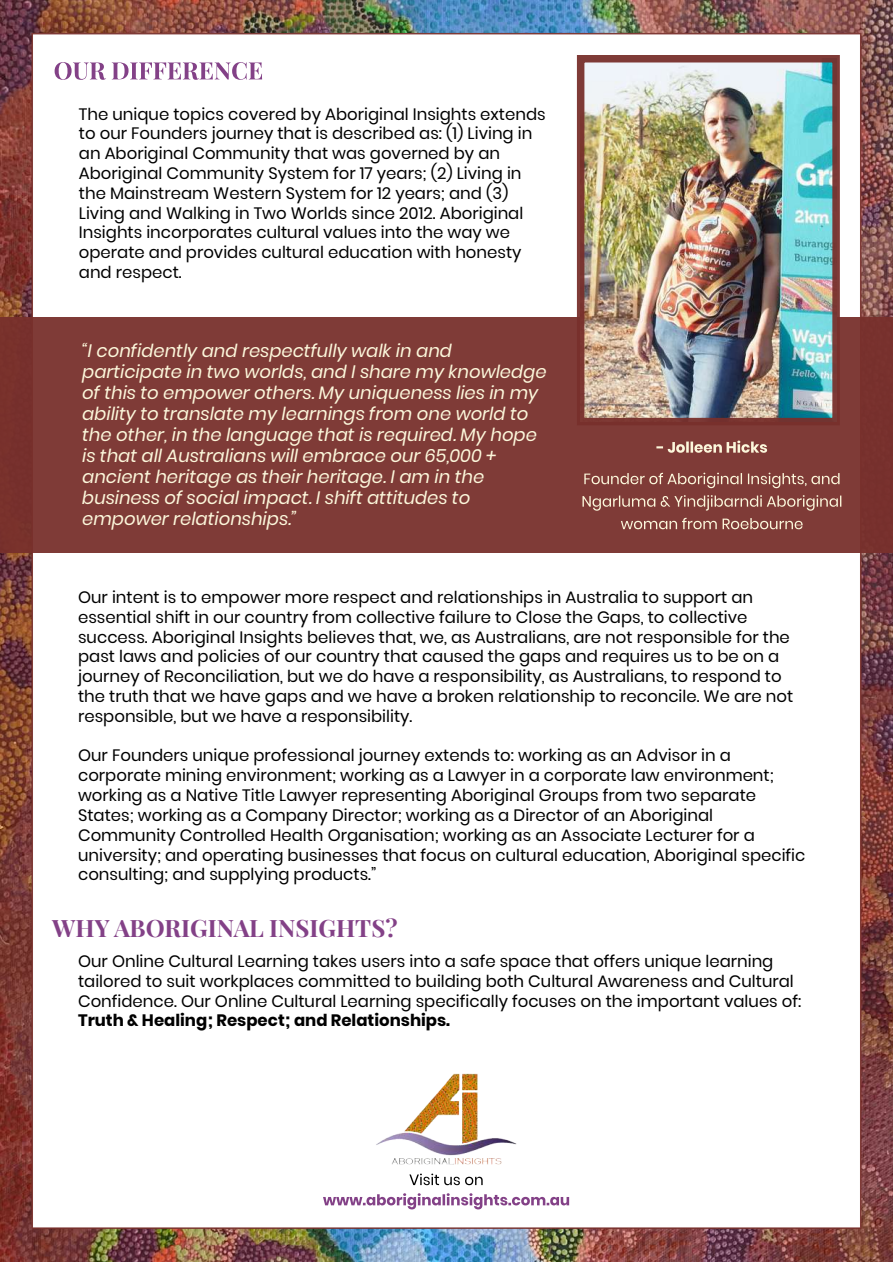
<style>
.page{position:relative;width:893px;height:1262px;background:#fff}
.page>*{position:absolute;margin:0;border:0;box-sizing:border-box;transform-origin:0 0}
.t1{font:700 24px "Playfair Display";color:#834187}
.t2{font:italic 18px/21px "Poppins";color:#fcf7db}
.t3{font:16.5px/19.8px "Poppins";color:#000}
.t4{font:700 16.5px "Poppins";color:#000}
</style>
<div class="page">
<img style="left:0;top:0;width:892px;height:1262px">
<div style="left:32px;top:34px;width:828px;height:1194px;background:#fff"></div>
<svg style="left:55px;top:62px;width:51px;height:18px"></svg>
<svg style="left:112px;top:62px;width:150px;height:18px"></svg>
<div style="left:0;top:317px;width:892px;height:235px;background:#7f3b37"></div>
<svg style="left:656px;top:440px;width:111px;height:13px"></svg>
<svg style="left:584px;top:472px;width:255px;height:16px"></svg>
<svg style="left:582px;top:495px;width:259px;height:16px"></svg>
<svg style="left:621px;top:518px;width:95px;height:11px"></svg>
<svg style="left:722px;top:518px;width:80px;height:11px"></svg>
<img style="left:586px;top:64px;width:244px;height:352px">
<div style="left:577px;top:55px;width:262px;height:370px;border:8px solid #78302c"></div>
<svg style="left:409px;top:1173px;width:73px;height:12px"></svg>
<svg style="left:323px;top:1193px;width:246px;height:16px"></svg>
<img style="left:376px;top:1073px;width:141px;height:92px">
<p class="t3" style="left:79px;top:104px;width:468px">The unique topics covered by Aboriginal Insights extends to our Founders journey that is described as: (1) Living in an Aboriginal Community that was governed by an Aboriginal Community System for 17 years; (2) Living in the Mainstream Western System for 12 years; and (3)<br>Living and Walking in Two Worlds since 2012. Aboriginal Insights incorporates cultural values into the way we operate and provides cultural education with honesty and respect.</p>
<p class="t2" style="left:82px;top:340px;width:466px">“I confidently and respectfully walk in and participate in two worlds, and I share my knowledge of this to empower others. My uniqueness lies in my ability to translate my learnings from one world to the other, in the language that is required. My hope is that all Australians will embrace our 65,000 + ancient heritage as their heritage. I am in the business of social impact. I shift attitudes to empower relationships.”</p>
<p class="t3" style="left:78px;top:587px;width:716px">Our intent is to empower more respect and relationships in Australia to support an essential shift in our country from collective failure to Close the Gaps, to collective success. Aboriginal Insights believes that, we, as Australians, are not responsible for the past laws and policies of our country that caused the gaps and requires us to be on a journey of Reconciliation, but we do have a responsibility, as Australians, to respond to the truth that we have gaps and we have a broken relationship to reconcile. We are not responsible, but we have a responsibility.</p>
<p class="t3" style="left:78px;top:746px;width:728px">Our Founders unique professional journey extends to: working as an Advisor in a corporate mining environment; working as a Lawyer in a corporate law environment; working as a Native Title Lawyer representing Aboriginal Groups from two separate States; working as a Company Director; working as a Director of an Aboriginal Community Controlled Health Organisation; working as an Associate Lecturer for a university; and operating businesses that focus on cultural education, Aboriginal specific consulting; and supplying products.”</p>
<h1 class="t1" style="left:52px;top:909px;width:347px">WHY ABORIGINAL INSIGHTS?</h1>
<p class="t3" style="left:78px;top:951px;width:724px">Our Online Cultural Learning takes users into a safe space that offers unique learning tailored to suit workplaces committed to building both Cultural Awareness and Cultural<br>Confidence. Our Online Cultural Learning specifically focuses on the important values of:</p>
<p class="t4" style="left:78px;top:1011px;width:373px">Truth &amp; Healing; Respect; and Relationships.</p>
</div>
